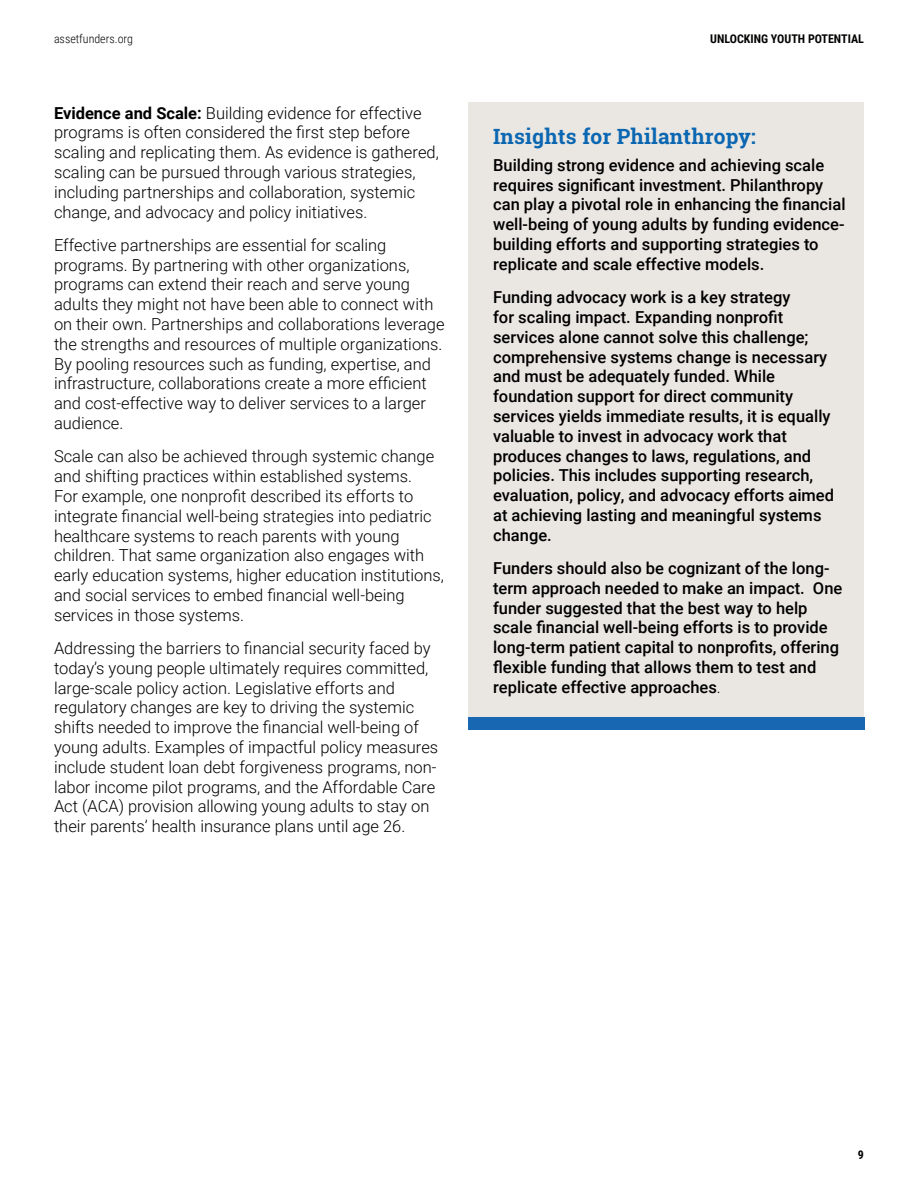
<style>
.page{position:relative;width:918px;height:1188px;background:#fff}
.page>*{position:absolute;margin:0;border:0;box-sizing:border-box;transform-origin:0 0}
.Subheading{font:700 21px "Roboto Slab";letter-spacing:.01em;color:#0b67b2}
.Paragraph{font:300 16.5px/19.8px "Roboto";color:#000}
.Paragraph-2{font:500 16.5px/19.8px "Roboto";color:#000}
.t1{font:700 12px "Roboto Condensed";color:#040503}
.t2{font:300 12px "Roboto Condensed";color:#040503}
.t3{font:700 12px "Roboto Condensed";color:#000}
.s1{font-weight:700}
.s2{font-weight:300}
</style>
<div class="page">
<div style="left:468px;top:102px;width:396px;height:616px;background:#eae7e2"></div>
<div style="left:468px;top:717px;width:396px;height:13px;background:#1867b3"></div>
<p class="t2" style="left:54px;top:31px;width:81px">assetfunders.org</p>
<p class="t1" style="left:710px;top:31px;width:155px">UNLOCKING YOUTH POTENTIAL</p>
<p class="Paragraph" style="left:54px;top:102px;width:386px"><span class="s1">Evidence and Scale:</span> Building evidence for effective programs is often considered the first step before scaling and replicating them. As evidence is gathered, scaling can be pursued through various strategies, including partnerships and collaboration, systemic change, and advocacy and policy initiatives.</p>
<p class="Paragraph" style="left:54px;top:234px;width:392px">Effective partnerships are essential for scaling programs. By partnering with other organizations, programs can extend their reach and serve young adults they might not have been able to connect with on their own. Partnerships and collaborations leverage the strengths and resources of multiple organizations.<br>By pooling resources such as funding, expertise, and infrastructure, collaborations create a more efficient and cost-effective way to deliver services to a larger audience.</p>
<p class="Paragraph" style="left:54px;top:446px;width:392px">Scale can also be achieved through systemic change and shifting practices within established systems.<br>For example, one nonprofit described its efforts to integrate financial well-being strategies into pediatric healthcare systems to reach parents with young children. That same organization also engages with early education systems, higher education institutions, and social services to embed financial well-being services in those systems.</p>
<p class="Paragraph" style="left:54px;top:638px;width:386px">Addressing the barriers to financial security faced by today’s young people ultimately requires committed, large-scale policy action. Legislative efforts and regulatory changes are key to driving the systemic shifts needed to improve the financial well-being of young adults. Examples of impactful policy measures include student loan debt forgiveness programs, non&shy;labor income pilot programs, and the Affordable Care Act (ACA) provision allowing young adults to stay on their parents’ health insurance plans until age 26.</p>
<p class="Subheading" style="left:493px;top:122px;width:264px">Insights for Philanthropy:</p>
<p class="Paragraph-2" style="left:493px;top:154px;width:354px">Building strong evidence and achieving scale requires significant investment. Philanthropy can play a pivotal role in enhancing the financial well-being of young adults by funding evidence&shy;building efforts and supporting strategies to replicate and scale effective models.</p>
<p class="Paragraph-2" style="left:493px;top:287px;width:343px">Funding advocacy work is a key strategy<br>for scaling impact. Expanding nonprofit services alone cannot solve this challenge; comprehensive systems change is necessary and must be adequately funded. While foundation support for direct community services yields immediate results, it is equally valuable to invest in advocacy work that produces changes to laws, regulations, and policies. This includes supporting research, evaluation, policy, and advocacy efforts aimed at achieving lasting and meaningful systems change.</p>
<p class="Paragraph-2" style="left:493px;top:558px;width:351px">Funders should also be cognizant of the long&shy;term approach needed to make an impact. One funder suggested that the best way to help scale financial well-being efforts is to provide long-term patient capital to nonprofits, offering flexible funding that allows them to test and replicate effective approaches<span class="s2">.</span></p>
<p class="t3" style="left:858px;top:1146px;width:8px">9</p>
</div>
